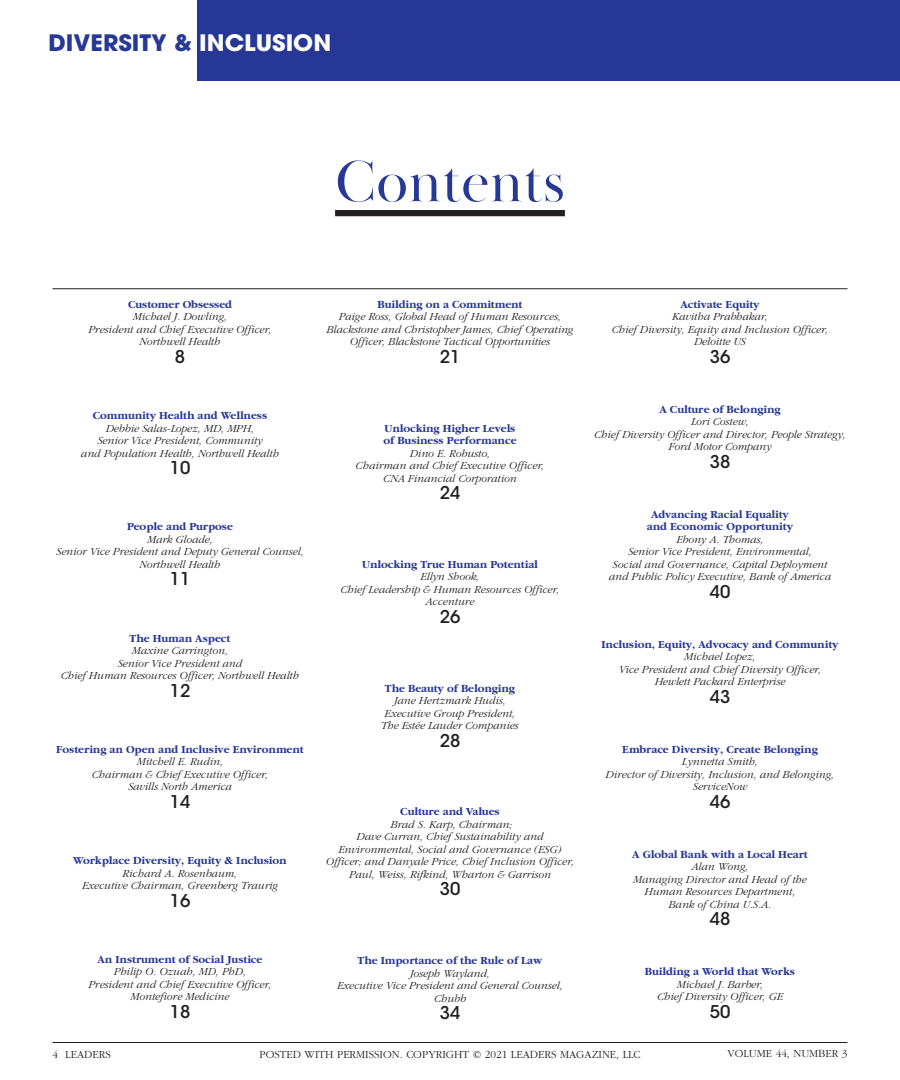
<style>
.page{position:relative;width:900px;height:1080px;background:#fff}
.page>*{position:absolute;margin:0;border:0;box-sizing:border-box;transform-origin:0 0}
.t1{font:60px "Baskerville Poster PT";color:#273895}
.t2{font:700 22.5px "ITC Avant Garde Pro";color:#273895;scale:1.05 1}
.t3{font:500 17.5px "ITC Avant Garde Std";color:#231f20}
.t4{font:italic 300 11.25px/12.5px "Garamond";color:#231f20;text-align:center}
.t5{font:700 11.25px/12.5px "Garamond";color:#273895}
.t6{font:300 11.25px "Garamond";color:#231f20}
.s1{color:#fff}
</style>
<div class="page">
<div style="left:198px;top:0;width:702px;height:81px;background:#273795"></div>
<div style="left:335px;top:210px;width:230px;height:6px;background:#231f20"></div>
<hr style="left:52px;top:288px;width:796px;height:1px;background:#231f20">
<hr style="left:52px;top:1042px;width:796px;height:1px;background:#231f20">
<h2 class="t2" style="left:49px;top:28px;width:271px">DIVERSITY &amp; <span class="s1">INCLUSION</span></h2>
<h1 class="t1" style="left:335px;top:145px;width:231px">Contents</h1>
<p class="t5" style="left:128px;top:298px;width:105px">Customer Obsessed</p>
<p class="t4" style="left:88px;top:311px;width:185px">Michael J. Dowling,<br>President and Chief Executive Officer,<br>Northwell Health</p>
<h3 class="t3" style="left:175px;top:346px;width:12px">8</h3>
<p class="t5" style="left:93px;top:410px;width:176px">Community Health and Wellness</p>
<p class="t4" style="left:81px;top:422px;width:200px">Debbie Salas-Lopez, MD, MPH,<br>Senior Vice President, Community<br>and Population Health, Northwell Health</p>
<h3 class="t3" style="left:170px;top:457px;width:22px">10</h3>
<p class="t5" style="left:127px;top:521px;width:107px">People and Purpose</p>
<p class="t4" style="left:56px;top:533px;width:249px">Mark Gloade,<br>Senior Vice President and Deputy General Counsel,<br>Northwell Health</p>
<h3 class="t3" style="left:170px;top:568px;width:22px">11</h3>
<p class="t5" style="left:130px;top:632px;width:102px">The Human Aspect</p>
<p class="t4" style="left:61px;top:645px;width:240px">Maxine Carrington,<br>Senior Vice President and<br>Chief Human Resources Officer, Northwell Health</p>
<h3 class="t3" style="left:170px;top:679px;width:22px">12</h3>
<p class="t5" style="left:56px;top:743px;width:249px">Fostering an Open and Inclusive Environment</p>
<p class="t4" style="left:92px;top:756px;width:178px">Mitchell E. Rudin,<br>Chairman &amp; Chief Executive Officer,<br>Savills North America</p>
<h3 class="t3" style="left:170px;top:791px;width:22px">14</h3>
<p class="t5" style="left:73px;top:855px;width:215px">Workplace Diversity, Equity &amp; Inclusion</p>
<p class="t4" style="left:82px;top:867px;width:197px">Richard A. Rosenbaum,<br>Executive Chairman, Greenberg Traurig</p>
<h3 class="t3" style="left:170px;top:889px;width:22px">16</h3>
<p class="t5" style="left:98px;top:953px;width:166px">An Instrument of Social Justice</p>
<p class="t4" style="left:88px;top:966px;width:185px">Philip O. Ozuah, MD, PhD,<br>President and Chief Executive Officer,<br>Montefiore Medicine</p>
<h3 class="t3" style="left:170px;top:1001px;width:22px">18</h3>
<p class="t5" style="left:378px;top:298px;width:146px">Building on a Commitment</p>
<p class="t4" style="left:327px;top:311px;width:248px">Paige Ross, Global Head of Human Resources,<br>Blackstone and Christopher James, Chief Operating<br>Officer, Blackstone Tactical Opportunities</p>
<h3 class="t3" style="left:440px;top:346px;width:22px">21</h3>
<p class="t5" style="left:383px;top:422px;width:135px">Unlocking Higher Levels of Business Performance</p>
<p class="t4" style="left:356px;top:447px;width:190px">Dino E. Robusto,<br>Chairman and Chief Executive Officer,<br>CNA Financial Corporation</p>
<h3 class="t3" style="left:440px;top:482px;width:22px">24</h3>
<p class="t5" style="left:362px;top:558px;width:177px">Unlocking True Human Potential</p>
<p class="t4" style="left:340px;top:571px;width:221px">Ellyn Shook,<br>Chief Leadership &amp; Human Resources Officer,<br>Accenture</p>
<h3 class="t3" style="left:440px;top:606px;width:22px">26</h3>
<p class="t5" style="left:385px;top:682px;width:132px">The Beauty of Belonging</p>
<p class="t4" style="left:381px;top:695px;width:139px">Jane Hertzmark Hudis,<br>Executive Group President,<br>The Estée Lauder Companies</p>
<h3 class="t3" style="left:440px;top:729px;width:22px">28</h3>
<p class="t5" style="left:400px;top:806px;width:101px">Culture and Values</p>
<p class="t4" style="left:326px;top:818px;width:250px">Brad S. Karp, Chairman;<br>Dave Curran, Chief Sustainability and Environmental, Social and Governance (ESG)<br>Officer; and Danyale Price, Chief Inclusion Officer, Paul, Weiss, Rifkind, Wharton &amp; Garrison</p>
<h3 class="t3" style="left:440px;top:878px;width:22px">30</h3>
<p class="t5" style="left:358px;top:955px;width:187px">The Importance of the Rule of Law</p>
<p class="t4" style="left:337px;top:967px;width:227px">Joseph Wayland,<br>Executive Vice President and General Counsel,<br>Chubb</p>
<h3 class="t3" style="left:440px;top:1002px;width:22px">34</h3>
<p class="t5" style="left:680px;top:298px;width:81px">Activate Equity</p>
<p class="t4" style="left:612px;top:311px;width:218px">Kavitha Prabhakar,<br>Chief Diversity, Equity and Inclusion Officer,<br>Deloitte US</p>
<h3 class="t3" style="left:710px;top:346px;width:22px">36</h3>
<p class="t5" style="left:659px;top:403px;width:123px">A Culture of Belonging</p>
<p class="t4" style="left:594px;top:416px;width:253px">Lori Costew,<br>Chief Diversity Officer and Director, People Strategy,<br>Ford Motor Company</p>
<h3 class="t3" style="left:710px;top:451px;width:22px">38</h3>
<p class="t5" style="left:647px;top:508px;width:148px;text-align:center">Advancing Racial Equality and Economic Opportunity</p>
<p class="t4" style="left:609px;top:533px;width:224px">Ebony A. Thomas,<br>Senior Vice President, Environmental,<br>Social and Governance, Capital Deployment and Public Policy Executive, Bank of America</p>
<h3 class="t3" style="left:710px;top:581px;width:22px">40</h3>
<p class="t5" style="left:602px;top:638px;width:238px">Inclusion, Equity, Advocacy and Community</p>
<p class="t4" style="left:619px;top:651px;width:204px">Michael Lopez,<br>Vice President and Chief Diversity Officer,<br>Hewlett Packard Enterprise</p>
<h3 class="t3" style="left:710px;top:686px;width:22px">43</h3>
<p class="t5" style="left:622px;top:743px;width:197px">Embrace Diversity, Create Belonging</p>
<p class="t4" style="left:606px;top:756px;width:230px">Lynnetta Smith,<br>Director of Diversity, Inclusion, and Belonging,<br>ServiceNow</p>
<h3 class="t3" style="left:710px;top:791px;width:22px">46</h3>
<p class="t5" style="left:632px;top:848px;width:177px">A Global Bank with a Local Heart</p>
<p class="t4" style="left:633px;top:861px;width:175px">Alan Wong,<br>Managing Director and Head of the<br>Human Resources Department,<br>Bank of China U.S.A.</p>
<h3 class="t3" style="left:710px;top:908px;width:22px">48</h3>
<p class="t5" style="left:645px;top:966px;width:152px">Building a World that Works</p>
<p class="t4" style="left:657px;top:978px;width:127px">Michael J. Barber,<br>Chief Diversity Officer, GE</p>
<h3 class="t3" style="left:710px;top:1001px;width:22px">50</h3>
<p class="t6" style="left:52px;top:1048px;width:60px">4 LEADERS</p>
<p class="t6" style="left:259px;top:1048px;width:383px">POSTED WITH PERMISSION. COPYRIGHT © 2021 LEADERS MAGAZINE, LLC</p>
<p class="t6" style="left:728px;top:1048px;width:121px">VOLUME 44, NUMBER 3</p>
</div>
